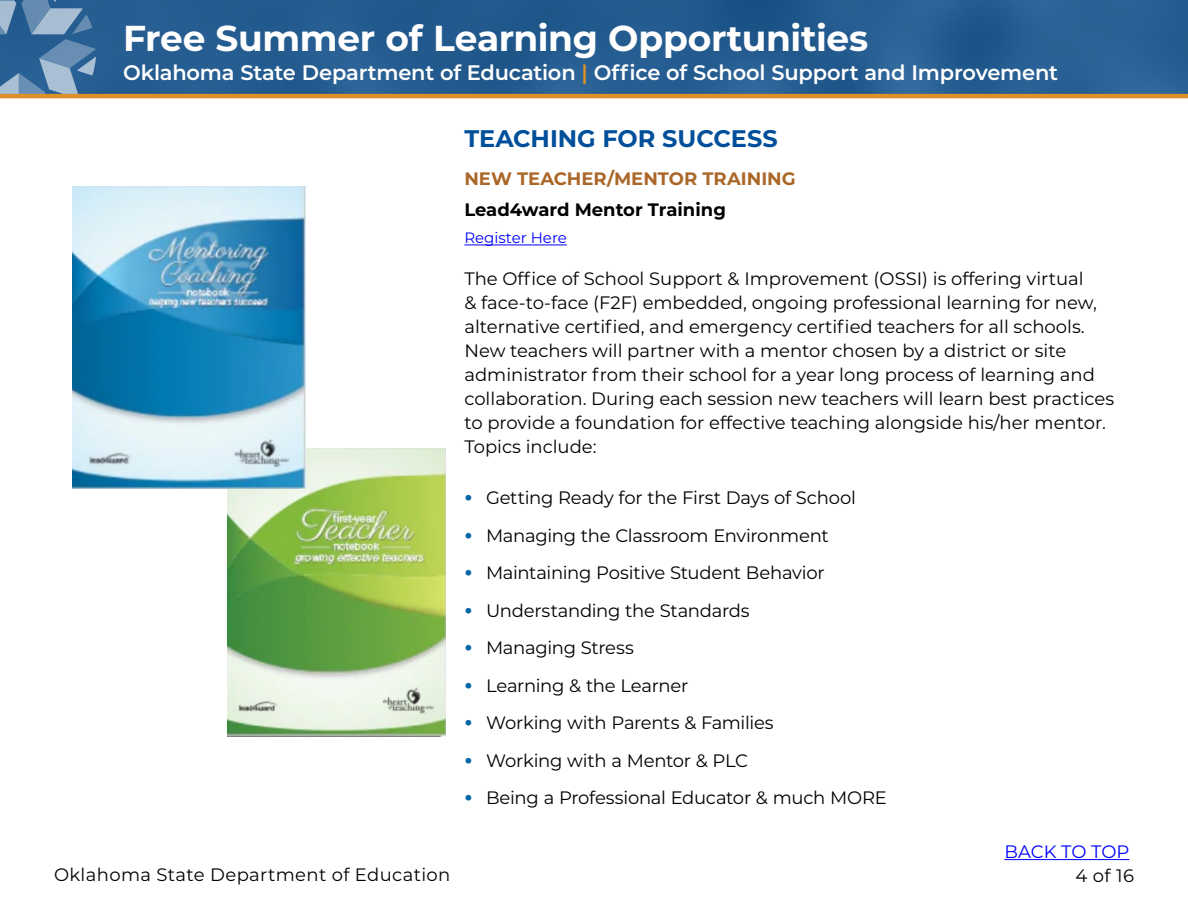
<style>
.page{position:relative;width:1188px;height:918px;background:#fff}
.page>*{position:absolute;margin:0;border:0;box-sizing:border-box;transform-origin:0 0}
.t1{font:700 36px "Montserrat";letter-spacing:-.01em;color:#fff}
.t2{font:700 24px "Montserrat";color:#004f9a}
.t3{font:600 21px "Montserrat";letter-spacing:-.01em;color:#fff}
.t4{font:18px/24px "Montserrat";color:#000}
.t5{font:18px "Montserrat";letter-spacing:.02em;color:#000}
.t6{font:18px "Montserrat";letter-spacing:-.02em;color:#000}
.t7{font:700 18px "Montserrat";color:#aa6728}
.t8{font:700 18px "Montserrat";color:#000}
.t9{font:18px "Montserrat";letter-spacing:-.005em;color:#00f}
.t10{font:15px "Montserrat";color:#00f}
.s1{color:#de9028}
.s2{font-weight:700;font-size:22.5px;color:#0066a8}
</style>
<div class="page">
<div style="left:0;top:0;width:1188px;height:96px;background:#255c91"></div>
<hr style="left:0;top:94px;width:1188px;height:4px;background:#de9028">
<svg style="left:0;top:0;width:96px;height:94px"></svg>
<hr style="left:464px;top:245px;width:103px;height:1px;background:#00f">
<img style="left:227px;top:449px;width:219px;height:287px">
<img style="left:73px;top:186px;width:232px;height:303px">
<hr style="left:1004px;top:859px;width:125px;height:1px;background:#00f">
<h1 class="t1" style="left:123px;top:13px;width:747px">Free Summer of Learning Opportunities</h1>
<p class="t3" style="left:123px;top:58px;width:936px">Oklahoma State Department of Education <span class="s1">|</span> Office of School Support and Improvement</p>
<h2 class="t2" style="left:464px;top:122px;width:315px">TEACHING FOR SUCCESS</h2>
<p class="t7" style="left:464px;top:166px;width:333px">NEW TEACHER/MENTOR TRAINING</p>
<p class="t8" style="left:464px;top:196px;width:263px">Lead4ward Mentor Training</p>
<p class="t10" style="left:464px;top:228px;width:104px">Register Here</p>
<p class="t4" style="left:464px;top:266px;width:651px">The Office of School Support &amp; Improvement (OSSI) is offering virtual<br>&amp; face-to-face (F2F) embedded, ongoing professional learning for new, alternative certified, and emergency certified teachers for all schools.<br>New teachers will partner with a mentor chosen by a district or site administrator from their school for a year long process of learning and collaboration. During each session new teachers will learn best practices to provide a foundation for effective teaching alongside his/her mentor.<br>Topics include:</p>
<p class="t4" style="left:464px;top:485px;width:393px"><span class="s2">•</span> Getting Ready for the First Days of School</p>
<p class="t4" style="left:464px;top:523px;width:366px"><span class="s2">•</span> Managing the Classroom Environment</p>
<p class="t4" style="left:464px;top:560px;width:362px"><span class="s2">•</span> Maintaining Positive Student Behavior</p>
<p class="t4" style="left:464px;top:598px;width:287px"><span class="s2">•</span> Understanding the Standards</p>
<p class="t4" style="left:464px;top:635px;width:171px"><span class="s2">•</span> Managing Stress</p>
<p class="t4" style="left:464px;top:673px;width:226px"><span class="s2">•</span> Learning &amp; the Learner</p>
<p class="t6" style="left:464px;top:711px;width:311px"><span class="s2">•</span> Working with Parents &amp; Families</p>
<p class="t4" style="left:464px;top:748px;width:285px"><span class="s2">•</span> Working with a Mentor &amp; PLC</p>
<p class="t4" style="left:464px;top:785px;width:424px"><span class="s2">•</span> Being a Professional Educator &amp; much MORE</p>
<p class="t9" style="left:1004px;top:839px;width:126px">BACK TO TOP</p>
<p class="t5" style="left:54px;top:863px;width:398px">Oklahoma State Department of Education</p>
<p class="t4" style="left:1076px;top:863px;width:60px">4 of 16</p>
</div>
